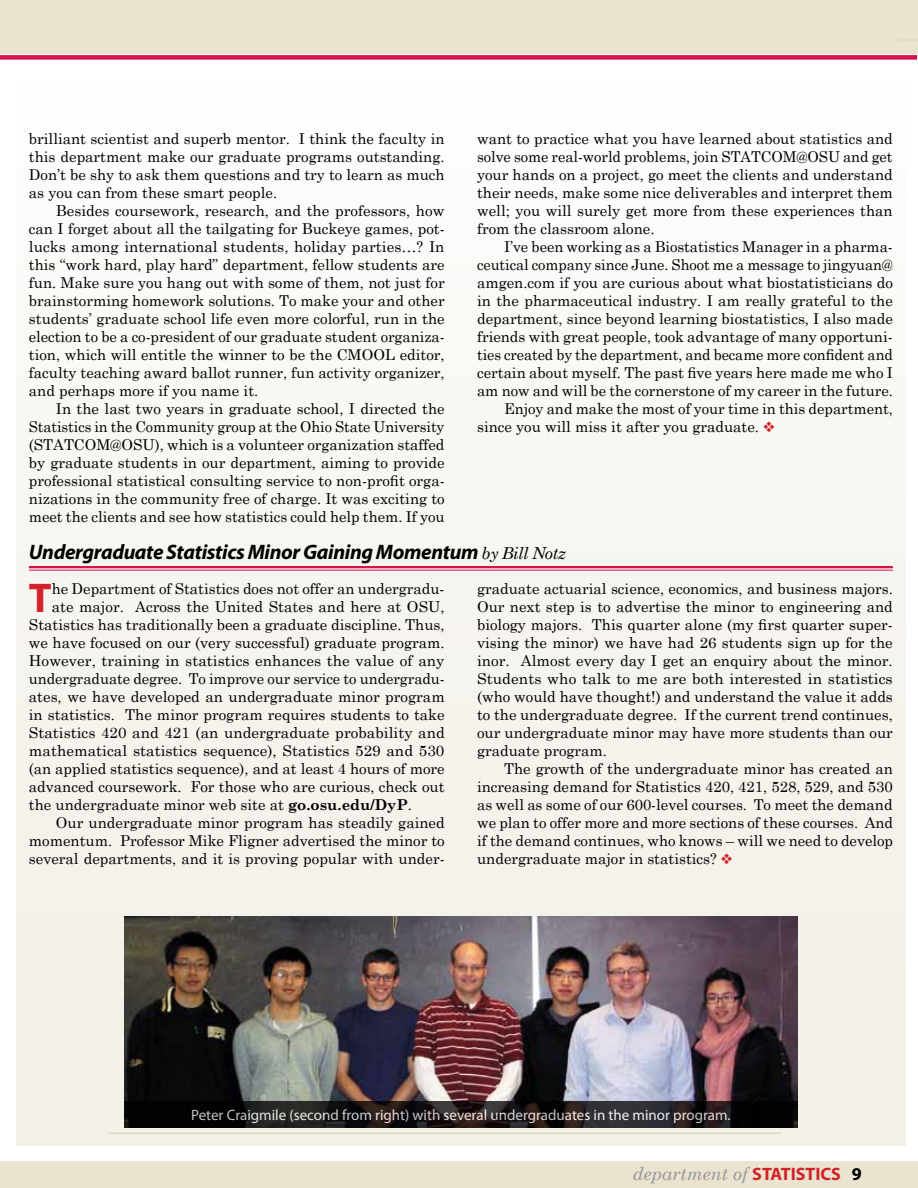
<style>
.page{position:relative;width:918px;height:1188px;background:#fff}
.page>*{position:absolute;margin:0;border:0;box-sizing:border-box;transform-origin:0 0}
.t1{font:700 41.7px "Myriad Pro";color:#d2232a}
.t2{font:italic 700 21px "Myriad Pro";letter-spacing:-.02em;color:#000}
.t3{font:italic 18px "Century Schoolbook";color:#939598}
.t4{font:15px/18px "Century Schoolbook";color:#000;text-align:justify}
.t5{font:15px "Myriad Pro";color:#fff}
.s1{font-family:"Century Schoolbook";font-weight:400;font-size:16.5px}
.s2{color:#d2232a}
.s3{font-weight:700}
.s4{font-family:"Myriad Pro";font-weight:700;font-style:normal;color:#d2232a}
.s5{font-family:"Myriad Pro";font-weight:700;font-style:normal;color:#000}
</style>
<div class="page">
<div style="left:0;top:0;width:918px;height:54px;background:#e9e3cf"></div>
<div style="left:0;top:55px;width:917px;height:5px;background:#d31245"></div>
<div style="left:16px;top:83px;width:890px;height:1063px;background:#f8f6f1"></div>
<div style="left:0;top:1161px;width:918px;height:27px;background:#e9e3cf"></div>
<hr style="left:898px;top:39px;width:20px;height:2px;background:#e2dbc0">
<div style="left:108px;top:1073px;width:673px;height:61px;background:#f4f1e9"></div>
<hr style="left:108px;top:1132px;width:673px;height:2px;background:#e2dbc0">
<img style="left:124px;top:917px;width:674px;height:184px">
<hr style="left:29px;top:566px;width:864px;height:2px;background:#d31245">
<hr style="left:29px;top:570px;width:864px;height:1px;background:#d31245">
<svg style="left:124px;top:1101px;width:674px;height:27px;background:#181516"></svg>
<p class="t4" style="left:29px;top:129px;width:417px">brilliant scientist and superb mentor. I think the faculty in this department make our graduate programs outstanding.<br>Don’t be shy to ask them questions and try to learn as much as you can from these smart people.</p>
<p class="t4" style="left:29px;top:201px;width:417px;text-indent:27px">Besides coursework, research, and the professors, how can I forget about all the tailgating for Buckeye games, pot&shy;lucks among international students, holiday parties…? In this “work hard, play hard” department, fellow students are fun. Make sure you hang out with some of them, not just for brainstorming homework solutions. To make your and other students’ graduate school life even more colorful, run in the election to be a co-president of our graduate student organiza&shy;tion, which will entitle the winner to be the CMOOL editor, faculty teaching award ballot runner, fun activity organizer, and perhaps more if you name it.</p>
<p class="t4" style="left:29px;top:399px;width:417px;text-indent:27px">In the last two years in graduate school, I directed the Statistics in the Community group at the Ohio State University (STATCOM@OSU), which is a volunteer organization staffed by graduate students in our department, aiming to provide professional statistical consulting service to non-profit orga&shy;nizations in the community free of charge. It was exciting to meet the clients and see how statistics could help them. If you</p>
<h2 class="t2" style="left:29px;top:538px;width:538px">Undergraduate Statistics Minor Gaining Momentum <span class="s1">by Bill Notz</span></h2>
<h1 class="t1" style="left:29px;top:571px;width:24px">T</h1>
<p class="t4" style="left:52px;top:579px;width:394px">he Department of Statistics does not offer an undergradu-</p>
<p class="t4" style="left:477px;top:129px;width:417px">want to practice what you have learned about statistics and solve some real-world problems, join STATCOM@OSU and get your hands on a project, go meet the clients and understand their needs, make some nice deliverables and interpret them well; you will surely get more from these experiences than from the classroom alone.</p>
<p class="t4" style="left:504px;top:237px;width:390px">I’ve been working as a Biostatistics Manager in a pharma-</p>
<p class="t4" style="left:477px;top:255px;width:417px">ceutical company since June. Shoot me a message to jingyuan@</p>
<p class="t4" style="left:477px;top:273px;width:417px">amgen.com if you are curious about what biostatisticians do</p>
<p class="t4" style="left:477px;top:291px;width:417px">in the pharmaceutical industry. I am really grateful to the</p>
<p class="t4" style="left:477px;top:309px;width:417px">department, since beyond learning biostatistics, I also made</p>
<p class="t4" style="left:477px;top:327px;width:417px">friends with great people, took advantage of many opportuni-</p>
<p class="t4" style="left:477px;top:345px;width:417px">ties created by the department, and became more confident and</p>
<p class="t4" style="left:477px;top:363px;width:417px">certain about myself. The past five years here made me who I</p>
<p class="t4" style="left:477px;top:381px;width:417px">am now and will be the cornerstone of my career in the future.</p>
<p class="t4" style="left:504px;top:399px;width:390px">Enjoy and make the most of your time in this department,</p>
<p class="t4" style="left:477px;top:417px;width:299px">since you will miss it after you graduate. <span class="s2">❖</span></p>
<p class="t4" style="left:477px;top:579px;width:417px">graduate actuarial science, economics, and business majors.<br>Our next step is to advertise the minor to engineering and biology majors. This quarter alone (my first quarter super&shy;vising the minor) we have had 26 students sign up for the inor. Almost every day I get an enquiry about the minor.<br>Students who talk to me are both interested in statistics (who would have thought!) and understand the value it adds to the undergraduate degree. If the current trend continues, our undergraduate minor may have more students than our graduate program.</p>
<p class="t4" style="left:477px;top:759px;width:418px;text-indent:27px">The growth of the undergraduate minor has created an increasing demand for Statistics 420, 421, 528, 529, and 530 as well as some of our 600-level courses. To meet the demand we plan to offer more and more sections of these courses. And if the demand continues, who knows – will we need to develop undergraduate major in statistics? <span class="s2">❖</span></p>
<p class="t4" style="left:52px;top:597px;width:394px">ate major. Across the United States and here at OSU,</p>
<p class="t4" style="left:29px;top:615px;width:417px">Statistics has traditionally been a graduate discipline. Thus,</p>
<p class="t4" style="left:29px;top:633px;width:417px">we have focused on our (very successful) graduate program.</p>
<p class="t4" style="left:29px;top:651px;width:417px">However, training in statistics enhances the value of any</p>
<p class="t4" style="left:29px;top:669px;width:417px">undergraduate degree. To improve our service to undergradu-</p>
<p class="t4" style="left:29px;top:687px;width:417px">ates, we have developed an undergraduate minor program</p>
<p class="t4" style="left:29px;top:705px;width:417px">in statistics. The minor program requires students to take</p>
<p class="t4" style="left:29px;top:723px;width:417px">Statistics 420 and 421 (an undergraduate probability and</p>
<p class="t4" style="left:29px;top:741px;width:417px">mathematical statistics sequence), Statistics 529 and 530</p>
<p class="t4" style="left:29px;top:759px;width:417px">(an applied statistics sequence), and at least 4 hours of more</p>
<p class="t4" style="left:29px;top:777px;width:417px">advanced coursework. For those who are curious, check out</p>
<p class="t4" style="left:29px;top:795px;width:385px">the undergraduate minor web site at <span class="s3">go.osu.edu/DyP</span>.</p>
<p class="t4" style="left:56px;top:813px;width:390px">Our undergraduate minor program has steadily gained</p>
<p class="t4" style="left:29px;top:831px;width:417px">momentum. Professor Mike Fligner advertised the minor to</p>
<p class="t4" style="left:29px;top:849px;width:417px">several departments, and it is proving popular with under-</p>
<p class="t5" style="left:191px;top:1106px;width:541px">Peter Craigmile (second from right) with several undergraduates in the minor program.</p>
<p class="t3" style="left:633px;top:1163px;width:231px">department of <span class="s4">STATISTICS</span> <span class="s5">9</span></p>
</div>
